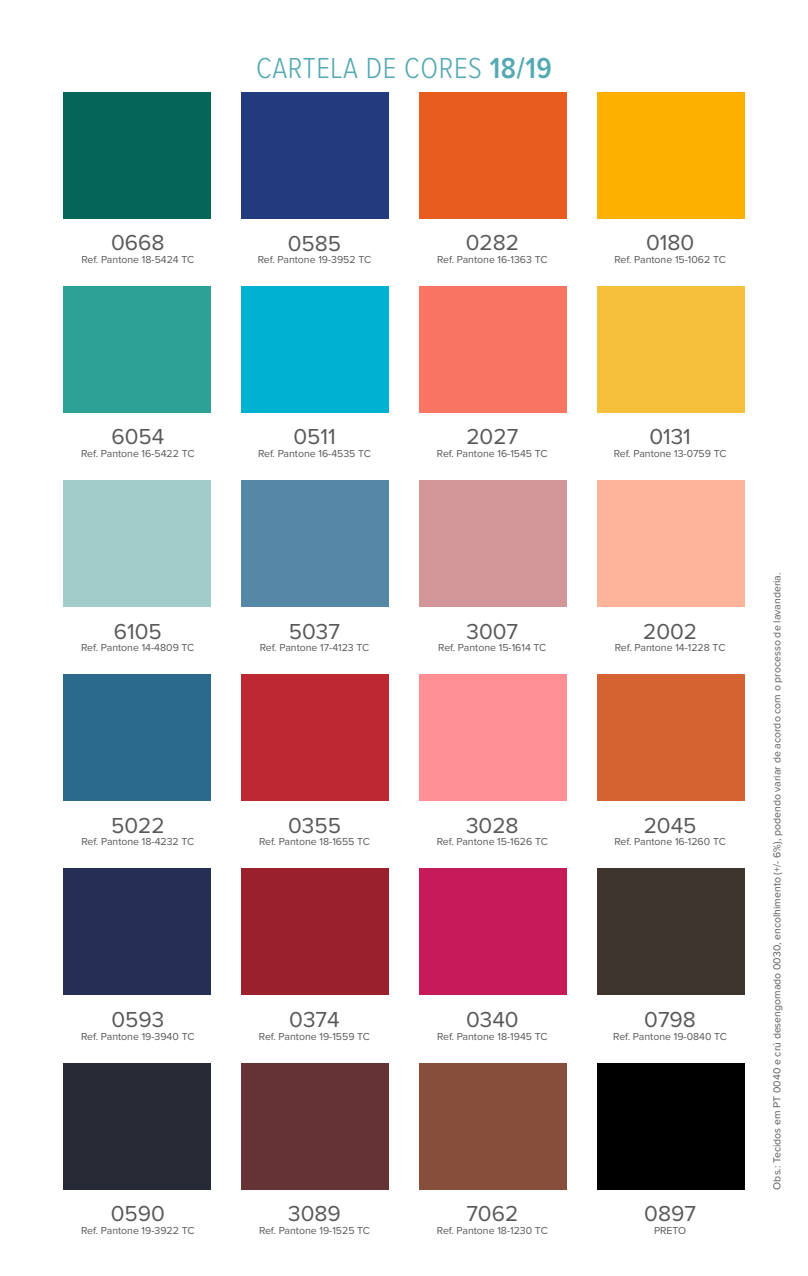
<style>
.page{position:relative;width:808px;height:1276px;background:#fff}
.page>*{position:absolute;margin:0;border:0;box-sizing:border-box;transform-origin:0 0}
.t1{font:300 30px "Proxima Nova Cond";letter-spacing:.02em;color:#54a9b2}
.t2{font:22.5px "Proxima Nova";color:#58595b}
.t3{font:10.5px "Proxima Nova";color:#58595b}
.s1{font-weight:600}
</style>
<div class="page">
<div style="left:64px;top:92px;width:147px;height:126px;background:#036659"></div>
<div style="left:241px;top:92px;width:148px;height:126px;background:#213b7e"></div>
<div style="left:419px;top:92px;width:147px;height:126px;background:#e95c20"></div>
<div style="left:597px;top:92px;width:147px;height:126px;background:#feb000"></div>
<div style="left:64px;top:286px;width:147px;height:126px;background:#2ea197"></div>
<div style="left:241px;top:286px;width:148px;height:126px;background:#00b1d1"></div>
<div style="left:419px;top:286px;width:147px;height:126px;background:#f87463"></div>
<div style="left:597px;top:286px;width:147px;height:126px;background:#f5c03b"></div>
<div style="left:64px;top:480px;width:147px;height:126px;background:#a2ccc9"></div>
<div style="left:241px;top:480px;width:148px;height:126px;background:#5488a6"></div>
<div style="left:419px;top:480px;width:147px;height:126px;background:#d29699"></div>
<div style="left:597px;top:480px;width:147px;height:126px;background:#feb49a"></div>
<div style="left:64px;top:675px;width:147px;height:126px;background:#2b6a8b"></div>
<div style="left:241px;top:675px;width:148px;height:126px;background:#be2833"></div>
<div style="left:419px;top:675px;width:147px;height:126px;background:#ff8e95"></div>
<div style="left:597px;top:675px;width:147px;height:126px;background:#d56332"></div>
<div style="left:64px;top:869px;width:147px;height:126px;background:#252f55"></div>
<div style="left:241px;top:869px;width:148px;height:126px;background:#9b202d"></div>
<div style="left:419px;top:869px;width:147px;height:126px;background:#c61a59"></div>
<div style="left:597px;top:869px;width:147px;height:126px;background:#3e352f"></div>
<div style="left:64px;top:1063px;width:147px;height:126px;background:#262a35"></div>
<div style="left:241px;top:1063px;width:148px;height:126px;background:#653236"></div>
<div style="left:419px;top:1063px;width:147px;height:126px;background:#884e3c"></div>
<div style="left:597px;top:1063px;width:147px;height:126px;background:#010000"></div>
<h2 class="t2" style="left:111px;top:232px;width:55px">0668</h2>
<p class="t3" style="left:81px;top:255px;width:114px">Ref. Pantone 18-5424 TC</p>
<h1 class="t1" style="left:256px;top:54px;width:297px">CARTELA DE CORES <span class="s1">18/19</span></h1>
<h2 class="t2" style="left:288px;top:233px;width:55px">0585</h2>
<p class="t3" style="left:258px;top:255px;width:115px">Ref. Pantone 19-3952 TC</p>
<h2 class="t2" style="left:466px;top:232px;width:55px">0282</h2>
<p class="t3" style="left:437px;top:255px;width:112px">Ref. Pantone 16-1363 TC</p>
<h2 class="t2" style="left:646px;top:232px;width:50px">0180</h2>
<p class="t3" style="left:614px;top:255px;width:113px">Ref. Pantone 15-1062 TC</p>
<h2 class="t2" style="left:111px;top:427px;width:54px">6054</h2>
<p class="t3" style="left:81px;top:449px;width:115px">Ref. Pantone 16-5422 TC</p>
<h2 class="t2" style="left:293px;top:427px;width:44px">0511</h2>
<p class="t3" style="left:258px;top:449px;width:115px">Ref. Pantone 16-4535 TC</p>
<h2 class="t2" style="left:466px;top:427px;width:53px">2027</h2>
<p class="t3" style="left:437px;top:449px;width:112px">Ref. Pantone 16-1545 TC</p>
<h2 class="t2" style="left:649px;top:427px;width:43px">0131</h2>
<p class="t3" style="left:614px;top:449px;width:114px">Ref. Pantone 13-0759 TC</p>
<h2 class="t2" style="left:114px;top:621px;width:49px">6105</h2>
<p class="t3" style="left:81px;top:643px;width:115px">Ref. Pantone 14-4809 TC</p>
<h2 class="t2" style="left:289px;top:621px;width:53px">5037</h2>
<p class="t3" style="left:260px;top:643px;width:111px">Ref. Pantone 17-4123 TC</p>
<h2 class="t2" style="left:111px;top:815px;width:55px">5022</h2>
<p class="t3" style="left:81px;top:837px;width:114px">Ref. Pantone 18-4232 TC</p>
<h2 class="t2" style="left:288px;top:815px;width:54px">0355</h2>
<p class="t3" style="left:259px;top:837px;width:112px">Ref. Pantone 18-1655 TC</p>
<h2 class="t2" style="left:111px;top:1009px;width:54px">0593</h2>
<p class="t3" style="left:81px;top:1031px;width:115px">Ref. Pantone 19-3940 TC</p>
<h2 class="t2" style="left:289px;top:1009px;width:52px">0374</h2>
<p class="t3" style="left:259px;top:1031px;width:113px">Ref. Pantone 19-1559 TC</p>
<h2 class="t2" style="left:466px;top:621px;width:53px">3007</h2>
<p class="t3" style="left:438px;top:643px;width:110px">Ref. Pantone 15-1614 TC</p>
<h2 class="t2" style="left:466px;top:815px;width:54px">3028</h2>
<p class="t3" style="left:437px;top:837px;width:113px">Ref. Pantone 15-1626 TC</p>
<h2 class="t2" style="left:466px;top:1009px;width:54px">0340</h2>
<p class="t3" style="left:437px;top:1031px;width:112px">Ref. Pantone 18-1945 TC</p>
<h2 class="t2" style="left:643px;top:621px;width:55px">2002</h2>
<p class="t3" style="left:615px;top:643px;width:112px">Ref. Pantone 14-1228 TC</p>
<h2 class="t2" style="left:644px;top:815px;width:54px">2045</h2>
<p class="t3" style="left:614px;top:837px;width:113px">Ref. Pantone 16-1260 TC</p>
<h2 class="t2" style="left:644px;top:1009px;width:53px">0798</h2>
<p class="t3" style="left:613px;top:1031px;width:115px">Ref. Pantone 19-0840 TC</p>
<p class="t3" style="left:772px;top:1189px;width:618px;rotate:-90deg">Obs.: Tecidos em PT 0040 e crú desengomado 0030, encolhimento (+/- 6%), podendo variar de acordo com o processo de lavanderia.</p>
<h2 class="t2" style="left:111px;top:1203px;width:56px">0590</h2>
<p class="t3" style="left:81px;top:1225px;width:115px">Ref. Pantone 19-3922 TC</p>
<h2 class="t2" style="left:288px;top:1203px;width:54px">3089</h2>
<p class="t3" style="left:259px;top:1225px;width:113px">Ref. Pantone 19-1525 TC</p>
<h2 class="t2" style="left:466px;top:1203px;width:53px">7062</h2>
<p class="t3" style="left:437px;top:1225px;width:112px">Ref. Pantone 18-1230 TC</p>
<h2 class="t2" style="left:644px;top:1203px;width:53px">0897</h2>
<p class="t3" style="left:654px;top:1225px;width:33px">PRETO</p>
</div>
